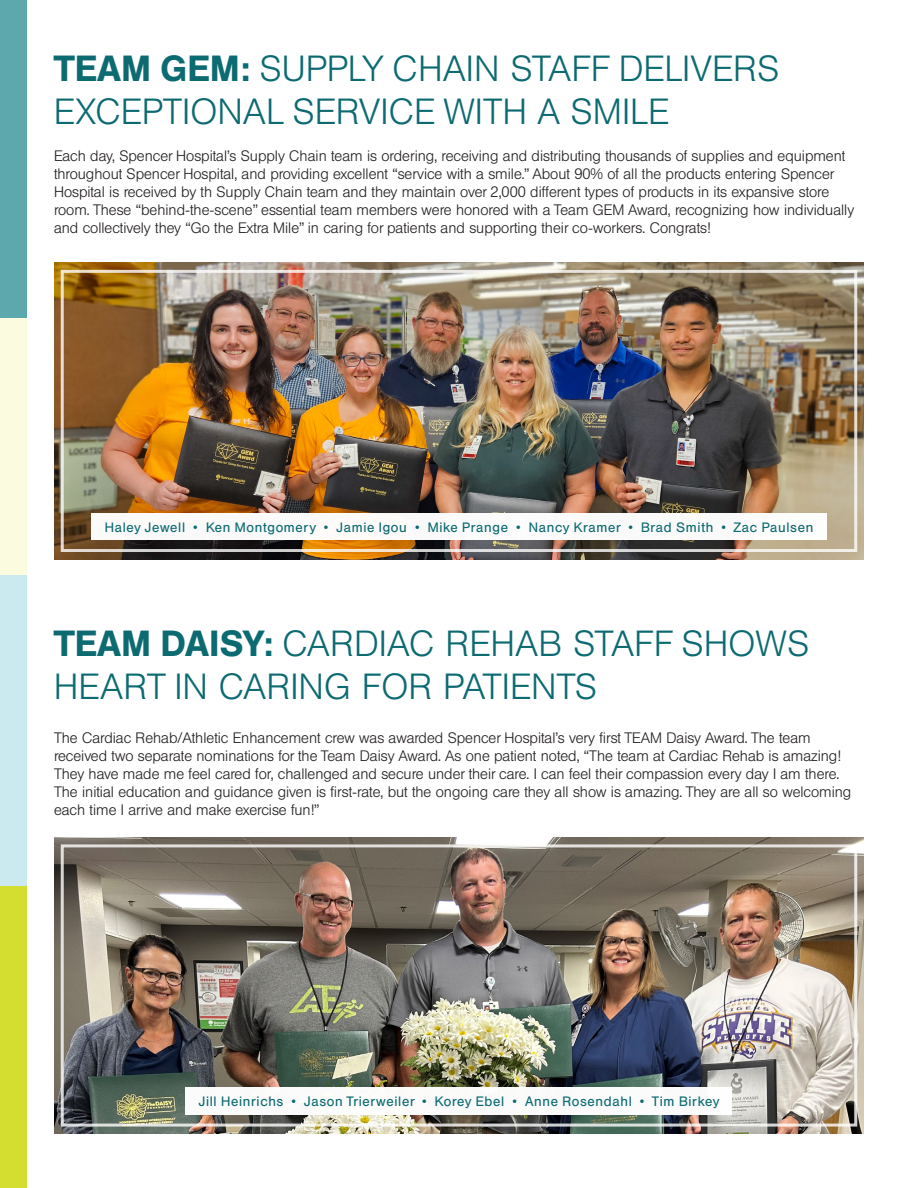
<style>
.page{position:relative;width:918px;height:1188px;background:#fff}
.page>*{position:absolute;margin:0;border:0;box-sizing:border-box;transform-origin:0 0}
.t1{font:300 36px/43.2px "Berthold Standard BQ";letter-spacing:.02em;color:#0c6a71}
.t2{font:300 15px/18px "Berthold Standard BQ";color:#231f20}
.t3{font:13.5px "Berthold Standard BQ";letter-spacing:.05em;color:#0c6a71}
.s1{font-weight:500}
</style>
<div class="page">
<div style="left:0;top:0;width:27px;height:318px;background:#5ca8ad"></div>
<div style="left:0;top:318px;width:27px;height:257px;background:#fbfbe0"></div>
<div style="left:0;top:575px;width:27px;height:311px;background:#cbeaef"></div>
<div style="left:0;top:886px;width:27px;height:302px;background:#d3de30"></div>
<img style="left:54px;top:262px;width:810px;height:297px">
<div style="left:61px;top:270px;width:796px;height:282px;border:3px solid #fff"></div>
<div style="left:91px;top:513px;width:736px;height:27px;background:#fff"></div>
<img style="left:54px;top:837px;width:810px;height:297px">
<div style="left:61px;top:844px;width:796px;height:283px;border:3px solid #fff"></div>
<div style="left:186px;top:1088px;width:546px;height:27px;background:#fff"></div>
<p class="t1" style="left:54px;top:47px;width:727px"><span class="s1">TEAM GEM:</span> SUPPLY CHAIN STAFF DELIVERS<br>EXCEPTIONAL SERVICE WITH A SMILE</p>
<p class="t2" style="left:54px;top:147px;width:802px">Each day, Spencer Hospital’s Supply Chain team is ordering, receiving and distributing thousands of supplies and equipment throughout Spencer Hospital, and providing excellent “service with a smile.” About 90% of all the products entering Spencer Hospital is received by th Supply Chain team and they maintain over 2,000 different types of products in its expansive store room. These “behind-the-scene” essential team members were honored with a Team GEM Award, recognizing how individually and collectively they “Go the Extra Mile” in caring for patients and supporting their co-workers. Congrats!</p>
<p class="t3" style="left:105px;top:520px;width:710px">Haley Jewell • Ken Montgomery • Jamie Igou • Mike Prange • Nancy Kramer • Brad Smith • Zac Paulsen</p>
<p class="t1" style="left:54px;top:622px;width:756px"><span class="s1">TEAM DAISY:</span> CARDIAC REHAB STAFF SHOWS<br>HEART IN CARING FOR PATIENTS</p>
<p class="t2" style="left:54px;top:729px;width:799px">The Cardiac Rehab/Athletic Enhancement crew was awarded Spencer Hospital’s very first TEAM Daisy Award. The team received two separate nominations for the Team Daisy Award. As one patient noted, “The team at Cardiac Rehab is amazing!<br>They have made me feel cared for, challenged and secure under their care. I can feel their compassion every day I am there.<br>The initial education and guidance given is first-rate, but the ongoing care they all show is amazing. They are all so welcoming each time I arrive and make exercise fun!”</p>
<p class="t3" style="left:199px;top:1094px;width:522px">Jill Heinrichs • Jason Trierweiler • Korey Ebel • Anne Rosendahl • Tim Birkey</p>
</div>
